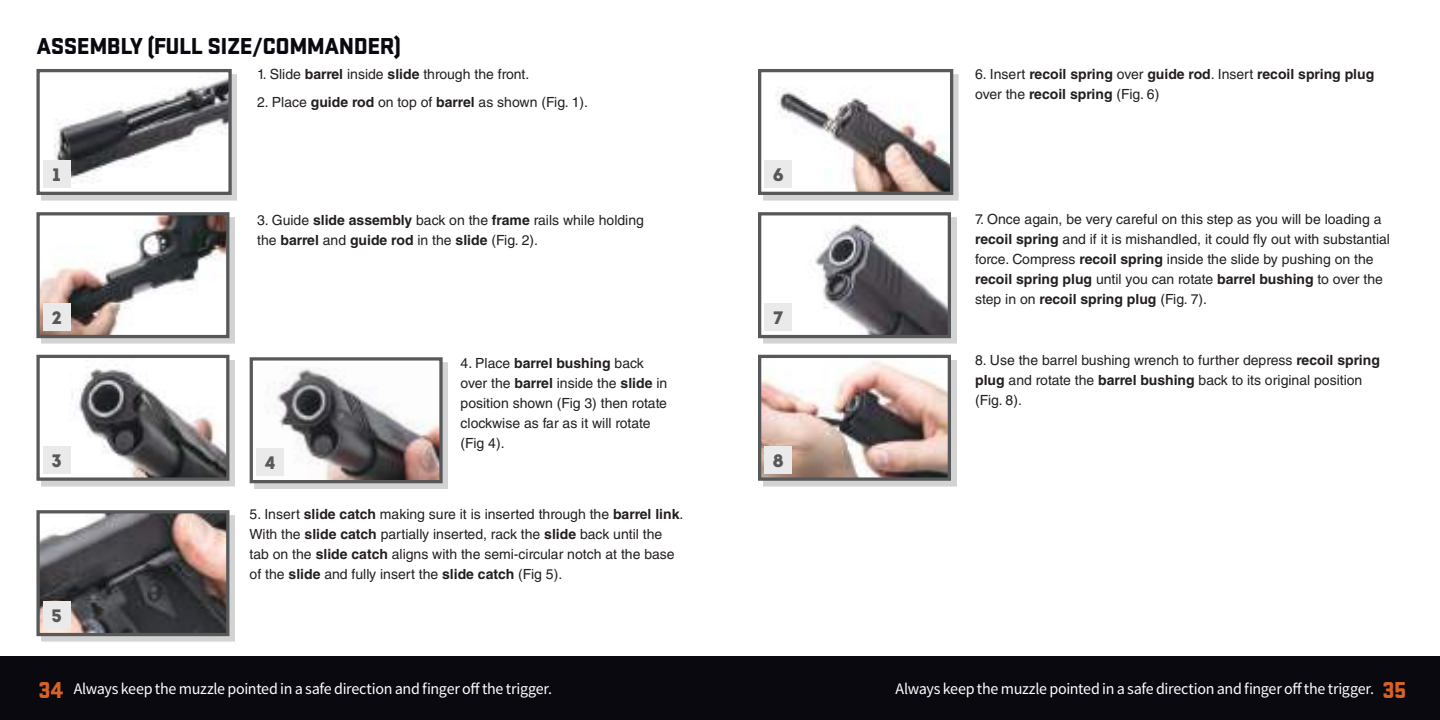
<style>
.page{position:relative;width:1440px;height:720px;background:#fff}
.page>*{position:absolute;margin:0;border:0;box-sizing:border-box;transform-origin:0 0}
.t1{font:900 24px "Stratum 2";letter-spacing:-.02em;color:#09090f}
.t2{font:18px "Intro";color:#56585a}
.t3{font:16px "Source Sans Pro";letter-spacing:-.02em;color:#fff}
.t4{font:14px/20px "Helvetica LT Std";color:#241f1f}
.t5{font:700 14px/20px "Helvetica LT Std";color:#241f1f}
.s1{font-weight:700}
.s2{font-weight:400}
.s3{font-family:"Stratum 2";font-weight:900;font-size:24px;color:#d76226}
</style>
<div class="page">
<div style="left:0;top:657px;width:1440px;height:63px;background:#09090f"></div>
<div style="left:42px;top:74px;width:195px;height:126px;background:#d4d3d3"></div>
<img style="left:42px;top:74px;width:186px;height:117px">
<div style="left:36px;top:69px;width:196px;height:126px;border:3px solid #56585a"></div>
<div style="left:43px;top:160px;width:28px;height:28px;background:#ebeaea"></div>
<div style="left:42px;top:360px;width:193px;height:126px;background:#241f1f;opacity:.2"></div>
<img style="left:42px;top:360px;width:183px;height:117px">
<div style="left:36px;top:355px;width:193px;height:126px;border:3px solid #56585a"></div>
<div style="left:43px;top:446px;width:28px;height:28px;background:#ebeaea"></div>
<div style="left:42px;top:217px;width:193px;height:127px;background:#241f1f;opacity:.2"></div>
<img style="left:40px;top:216px;width:185px;height:118px">
<div style="left:36px;top:212px;width:193px;height:126px;border:3px solid #56585a"></div>
<div style="left:43px;top:303px;width:28px;height:28px;background:#ebeaea"></div>
<div style="left:255px;top:362px;width:193px;height:127px;background:#241f1f;opacity:.2"></div>
<img style="left:255px;top:362px;width:184px;height:117px">
<div style="left:250px;top:357px;width:193px;height:126px;border:3px solid #56585a"></div>
<div style="left:256px;top:449px;width:28px;height:27px;background:#ebeaea"></div>
<div style="left:42px;top:515px;width:193px;height:127px;background:#241f1f;opacity:.2"></div>
<img style="left:40px;top:514px;width:185px;height:118px">
<div style="left:36px;top:510px;width:193px;height:126px;border:3px solid #56585a"></div>
<div style="left:43px;top:601px;width:28px;height:28px;background:#ebeaea"></div>
<div style="left:763px;top:74px;width:196px;height:126px;background:#241f1f;opacity:.2"></div>
<img style="left:763px;top:74px;width:186px;height:117px">
<div style="left:758px;top:69px;width:195px;height:126px;border:3px solid #56585a"></div>
<div style="left:764px;top:160px;width:28px;height:28px;background:#ebeaea"></div>
<div style="left:763px;top:360px;width:193px;height:126px;background:#d4d3d3"></div>
<img style="left:762px;top:360px;width:185px;height:117px">
<div style="left:758px;top:355px;width:193px;height:126px;border:3px solid #56585a"></div>
<div style="left:764px;top:446px;width:28px;height:28px;background:#ebeaea"></div>
<div style="left:763px;top:217px;width:193px;height:127px;background:#241f1f;opacity:.2"></div>
<img style="left:763px;top:217px;width:184px;height:117px">
<div style="left:758px;top:212px;width:193px;height:126px;border:3px solid #56585a"></div>
<div style="left:764px;top:303px;width:28px;height:28px;background:#ebeaea"></div>
<h1 class="t1" style="left:37px;top:29px;width:366px">ASSEMBLY (FULL SIZE/COMMANDER)</h1>
<p class="t4" style="left:257px;top:64px;width:274px">1. Slide <span class="s1">barrel</span> inside <span class="s1">slide</span> through the front.</p>
<p class="t2" style="left:53px;top:164px;width:9px">1</p>
<p class="t2" style="left:52px;top:307px;width:11px">2</p>
<p class="t2" style="left:52px;top:450px;width:12px">3</p>
<p class="t2" style="left:52px;top:605px;width:12px">5</p>
<p class="t4" style="left:257px;top:92px;width:333px">2. Place <span class="s1">guide rod</span> on top of <span class="s1">barrel</span> as shown (Fig. 1).</p>
<p class="t4" style="left:257px;top:210px;width:388px">3. Guide <span class="s1">slide assembly</span> back on the <span class="s1">frame</span> rails while holding the <span class="s1">barrel</span> and <span class="s1">guide rod</span> in the <span class="s1">slide</span> (Fig. 2).</p>
<p class="t2" style="left:265px;top:452px;width:12px">4</p>
<p class="t4" style="left:461px;top:353px;width:208px">4. Place <span class="s1">barrel bushing</span> back over the <span class="s1">barrel</span> inside the <span class="s1">slide</span> in position shown (Fig 3) then rotate clockwise as far as it will rotate (Fig 4).</p>
<p class="t4" style="left:250px;top:505px;width:435px">5. Insert <span class="s1">slide catch</span> making sure it is inserted through the <span class="s1">barrel link</span>.<br>With the <span class="s1">slide catch</span> partially inserted, rack the <span class="s1">slide</span> back until the tab on the <span class="s1">slide catch</span> aligns with the semi-circular notch at the base of the <span class="s1">slide</span> and fully insert the <span class="s1">slide catch</span> (Fig 5).</p>
<p class="t2" style="left:773px;top:164px;width:13px">6</p>
<p class="t2" style="left:773px;top:307px;width:11px">7</p>
<p class="t2" style="left:773px;top:450px;width:12px">8</p>
<p class="t5" style="left:975px;top:64px;width:401px"><span class="s2">6. Insert</span> recoil spring <span class="s2">over</span> guide rod<span class="s2">. Insert</span> recoil spring plug <span class="s2">over the</span> recoil spring <span class="s2">(Fig. 6)</span></p>
<p class="t4" style="left:975px;top:209px;width:416px">7. Once again, be very careful on this step as you will be loading a <span class="s1">recoil spring</span> and if it is mishandled, it could fly out with substantial force. Compress <span class="s1">recoil spring</span> inside the slide by pushing on the <span class="s1">recoil spring plug</span> until you can rotate <span class="s1">barrel bushing</span> to over the step in on <span class="s1">recoil spring plug</span> (Fig. 7).</p>
<p class="t4" style="left:975px;top:350px;width:406px">8. Use the barrel bushing wrench to further depress <span class="s1">recoil spring plug</span> and rotate the <span class="s1">barrel bushing</span> back to its original position (Fig. 8).</p>
<p class="t3" style="left:38px;top:678px;width:515px"><span class="s3">34</span> Always keep the muzzle pointed in a safe direction and finger off the trigger.</p>
<p class="t3" style="left:896px;top:678px;width:512px">Always keep the muzzle pointed in a safe direction and finger off the trigger. <span class="s3">35</span></p>
</div>
